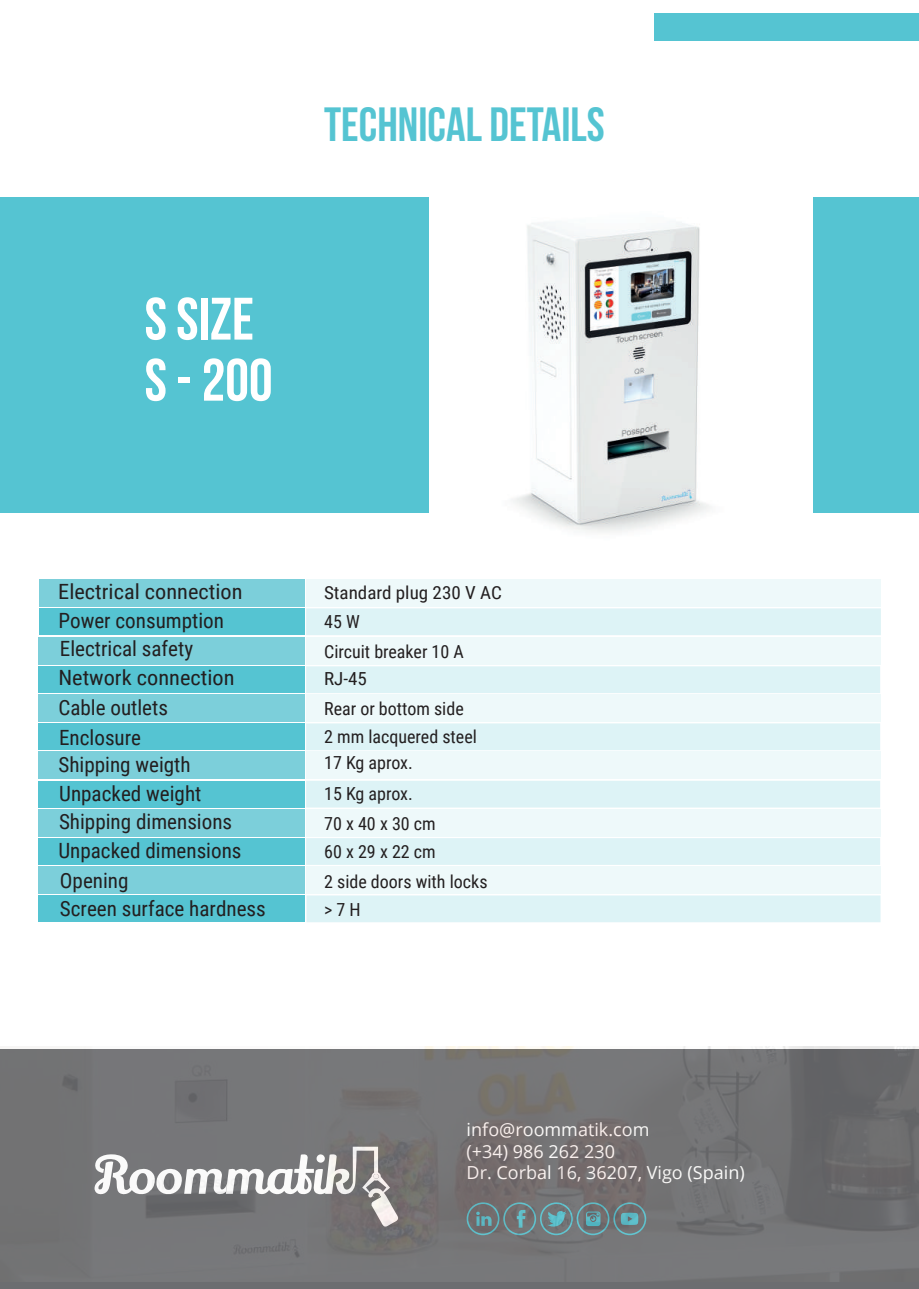
<style>
.page{position:relative;width:919px;height:1289px;background:#fff}
.page>*{position:absolute;margin:0;border:0;box-sizing:border-box;transform-origin:0 0}
.t1{font:700 59.7px/61.1px "Bebas Neue";color:#fff}
.t2{font:700 48px "Bebas Neue";color:#55c4d2}
.t3{font:21px/28.5px "Roboto Condensed";color:#231f20}
.t4{font:21px "Roboto Condensed";color:#231f20;scale:1.06 1}
.t5{font:18px/30px "Roboto Condensed";color:#231f20}
.t6{font:18px/21.6px "Open Sans";color:#fff}
.t7{font:18px "Roboto Condensed";color:#231f20;scale:1.06 1}
</style>
<div class="page">
<div style="left:0;top:1048px;width:918px;height:240px;background:#6c6d70"></div>
<div style="left:0;top:197px;width:918px;height:315px;background:#55c4d2"></div>
<div style="left:654px;top:13px;width:264px;height:28px;background:#55c4d2"></div>
<img style="left:429px;top:197px;width:383px;height:335px">
<img style="left:1px;top:1046px;width:917px;height:235px">
<div style="left:306px;top:809px;width:574px;height:27px;background:#eef9fa"></div>
<div style="left:306px;top:637px;width:574px;height:27px;background:#eef9fa"></div>
<div style="left:38px;top:751px;width:266px;height:28px;background:#7ccfda"></div>
<div style="left:306px;top:838px;width:574px;height:26px;background:#ddf3f6"></div>
<div style="left:38px;top:809px;width:266px;height:27px;background:#7ccfda"></div>
<div style="left:38px;top:838px;width:266px;height:26px;background:#55c4d2"></div>
<div style="left:306px;top:751px;width:574px;height:28px;background:#eef9fa"></div>
<div style="left:38px;top:780px;width:266px;height:27px;background:#55c4d2"></div>
<div style="left:306px;top:723px;width:574px;height:27px;background:#ddf3f6"></div>
<div style="left:306px;top:694px;width:574px;height:28px;background:#eef9fa"></div>
<div style="left:306px;top:666px;width:574px;height:27px;background:#ddf3f6"></div>
<div style="left:38px;top:723px;width:266px;height:27px;background:#55c4d2"></div>
<div style="left:38px;top:694px;width:266px;height:28px;background:#7ccfda"></div>
<div style="left:38px;top:666px;width:266px;height:27px;background:#55c4d2"></div>
<div style="left:38px;top:637px;width:266px;height:27px;background:#7ccfda"></div>
<div style="left:39px;top:608px;width:265px;height:27px;background:#55c4d2"></div>
<div style="left:39px;top:579px;width:265px;height:28px;background:#7ccfda"></div>
<div style="left:306px;top:579px;width:574px;height:28px;background:#eef9fa"></div>
<div style="left:306px;top:608px;width:574px;height:27px;background:#ddf3f6"></div>
<div style="left:306px;top:780px;width:574px;height:27px;background:#ddf3f6"></div>
<div style="left:306px;top:895px;width:574px;height:27px;background:#ddf3f6"></div>
<div style="left:38px;top:866px;width:267px;height:27px;background:#7ccfda"></div>
<div style="left:38px;top:895px;width:267px;height:27px;background:#55c4d2"></div>
<div style="left:306px;top:866px;width:574px;height:27px;background:#eef9fa"></div>
<h2 class="t2" style="left:324px;top:98px;width:282px">TECHNICAL DETAILS</h2>
<h1 class="t1" style="left:145px;top:288px;width:129px">S SIZE<br>S - 200</h1>
<p class="t4" style="left:58px;top:577px;width:175px">Electrical connection</p>
<p class="t7" style="left:324px;top:580px;width:169px">Standard plug 230 V AC</p>
<p class="t3" style="left:58px;top:605px;width:167px">Power consumption<br>Electrical safety</p>
<p class="t5" style="left:324px;top:605px;width:141px">45 W<br>Circuit breaker 10 A</p>
<p class="t4" style="left:58px;top:663px;width:167px">Network connection</p>
<p class="t7" style="left:324px;top:666px;width:42px">RJ-45</p>
<p class="t3" style="left:58px;top:692px;width:111px">Cable outlets</p>
<p class="t5" style="left:324px;top:693px;width:141px">Rear or bottom side</p>
<p class="t3" style="left:59px;top:722px;width:83px">Enclosure</p>
<p class="t3" style="left:58px;top:750px;width:134px">Shipping weigth</p>
<p class="t5" style="left:324px;top:721px;width:154px">2 mm lacquered steel</p>
<p class="t5" style="left:324px;top:747px;width:90px">17 Kg aprox.</p>
<p class="t3" style="left:59px;top:779px;width:144px">Unpacked weight</p>
<p class="t5" style="left:324px;top:777px;width:90px">15 Kg aprox.</p>
<p class="t3" style="left:59px;top:806px;width:175px">Shipping dimensions</p>
<p class="t3" style="left:58px;top:835px;width:185px">Unpacked dimensions</p>
<p class="t5" style="left:324px;top:807px;width:113px">70 x 40 x 30 cm</p>
<p class="t5" style="left:324px;top:835px;width:113px">60 x 29 x 22 cm</p>
<p class="t3" style="left:60px;top:865px;width:70px">Opening</p>
<p class="t5" style="left:324px;top:865px;width:165px">2 side doors with locks</p>
<p class="t3" style="left:60px;top:893px;width:207px">Screen surface hardness</p>
<p class="t5" style="left:324px;top:894px;width:38px">&gt; 7 H</p>
<p class="t6" style="left:466px;top:1118px;width:279px">info@roommatik.com<br>(+34) 986 262 230<br>Dr. Corbal 16, 36207, Vigo (Spain)</p>
</div>
